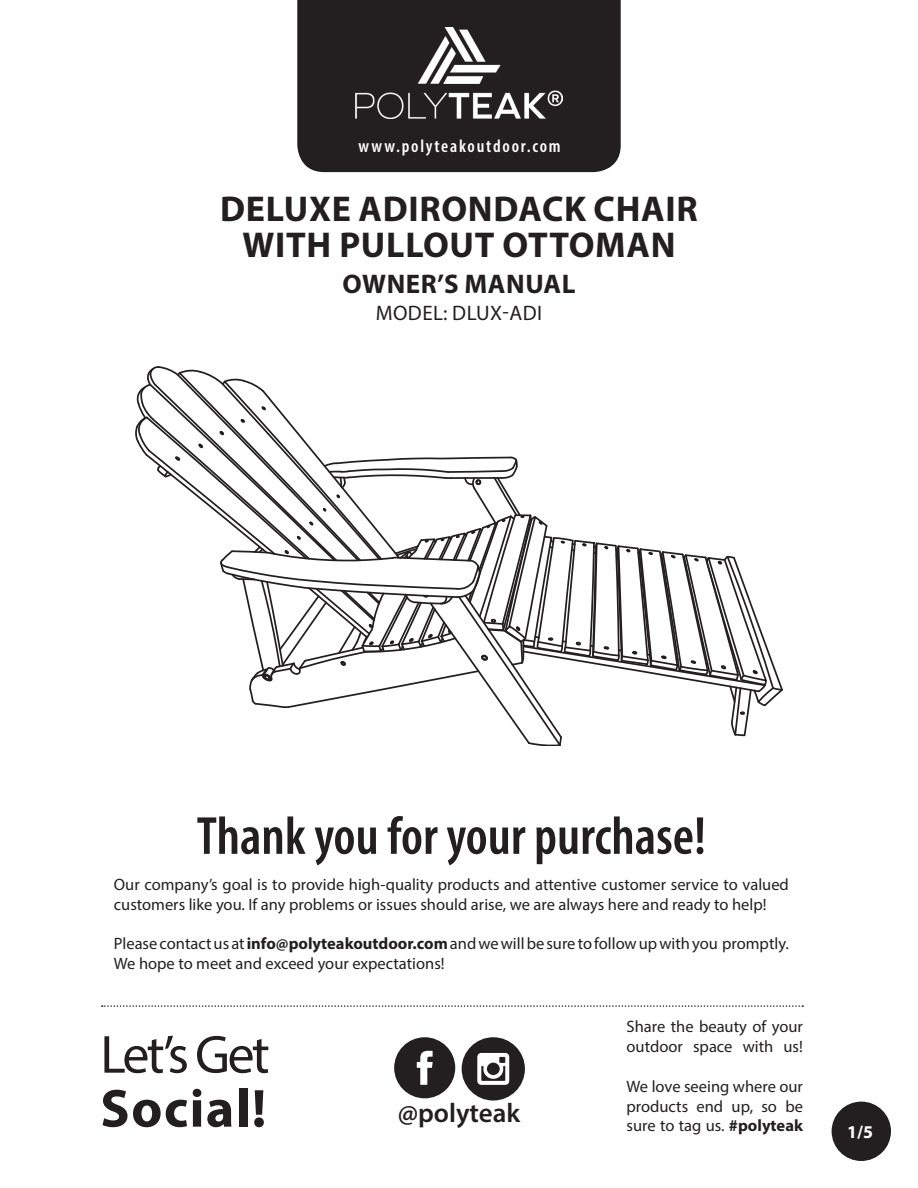
<style>
.page{position:relative;width:918px;height:1188px;background:#fff}
.page>*{position:absolute;margin:0;border:0;box-sizing:border-box;transform-origin:0 0}
.t1{font:600 condensed 54px "Myriad Pro";color:#231f20}
.t2{font:54px "Myriad Pro";letter-spacing:-.05em;color:#231f20}
.t3{font:700 54px "Myriad Pro";letter-spacing:.025em;color:#231f20}
.t4{font:700 36px/36px "Myriad Pro";letter-spacing:.02em;color:#231f20;text-align:center}
.t5{font:700 27px "Myriad Pro";letter-spacing:.02em;color:#231f20}
.t6{font:600 27px "Myriad Pro";color:#231f20}
.t7{font:21px "Myriad Pro";letter-spacing:.02em;color:#231f20}
.t8{font:600 condensed 18px "Myriad Pro";letter-spacing:.1em;color:#fff}
.t9{font:700 18px "Myriad Pro";color:#fff}
.t10{font:16.5px/19.8px "Myriad Pro";color:#231f20}
.s1{font-weight:700}
</style>
<div class="page">
<div style="left:297px;top:0;width:324px;height:172px;background:#231f20"></div>
<img style="left:355px;top:27px;width:208px;height:91px">
<svg style="left:136px;top:367px;width:646px;height:379px"></svg>
<div style="left:394px;top:1037px;width:61px;height:61px;background:#231f20;border-radius:50%"></div>
<svg style="left:417px;top:1051px;width:16px;height:34px"></svg>
<div style="left:462px;top:1037px;width:63px;height:64px;background:#231f20;border-radius:50%"></div>
<svg style="left:477px;top:1053px;width:32px;height:32px"></svg>
<svg style="left:102px;top:1005px;width:701px;height:2px"></svg>
<div style="left:832px;top:1102px;width:59px;height:59px;background:#231f20;border-radius:50%"></div>
<p class="t8" style="left:359px;top:134px;width:204px">www.polyteakoutdoor.com</p>
<h2 class="t4" style="left:220px;top:190px;width:479px">DELUXE ADIRONDACK CHAIR<br>WITH PULLOUT OTTOMAN</h2>
<h3 class="t5" style="left:342px;top:267px;width:235px">OWNER’S MANUAL</h3>
<p class="t7" style="left:376px;top:300px;width:168px">MODEL: DLUX-ADI</p>
<h1 class="t1" style="left:197px;top:803px;width:511px">Thank you for your purchase!</h1>
<p class="t10" style="left:114px;top:874px;width:677px">Our company’s goal is to provide high-quality products and attentive customer service to valued customers like you. If any problems or issues should arise, we are always here and ready to help!</p>
<p class="t10" style="left:114px;top:934px;width:677px">Please contact us at <span class="s1">info@polyteakoutdoor.com</span> and we will be sure to follow up with you promptly.<br>We hope to meet and exceed your expectations!</p>
<h1 class="t2" style="left:100px;top:1021px;width:171px">Let’s Get</h1>
<h1 class="t3" style="left:100px;top:1073px;width:167px">Social!</h1>
<h3 class="t6" style="left:398px;top:1095px;width:124px">@polyteak</h3>
<p class="t10" style="left:627px;top:1017px;width:178px">Share the beauty of your outdoor space with us!</p>
<p class="t10" style="left:627px;top:1076px;width:178px;text-align:justify">We love seeing where our products end up, so be sure to tag us. <span class="s1">#polyteak</span></p>
<p class="t9" style="left:847px;top:1120px;width:27px">1/5</p>
</div>
